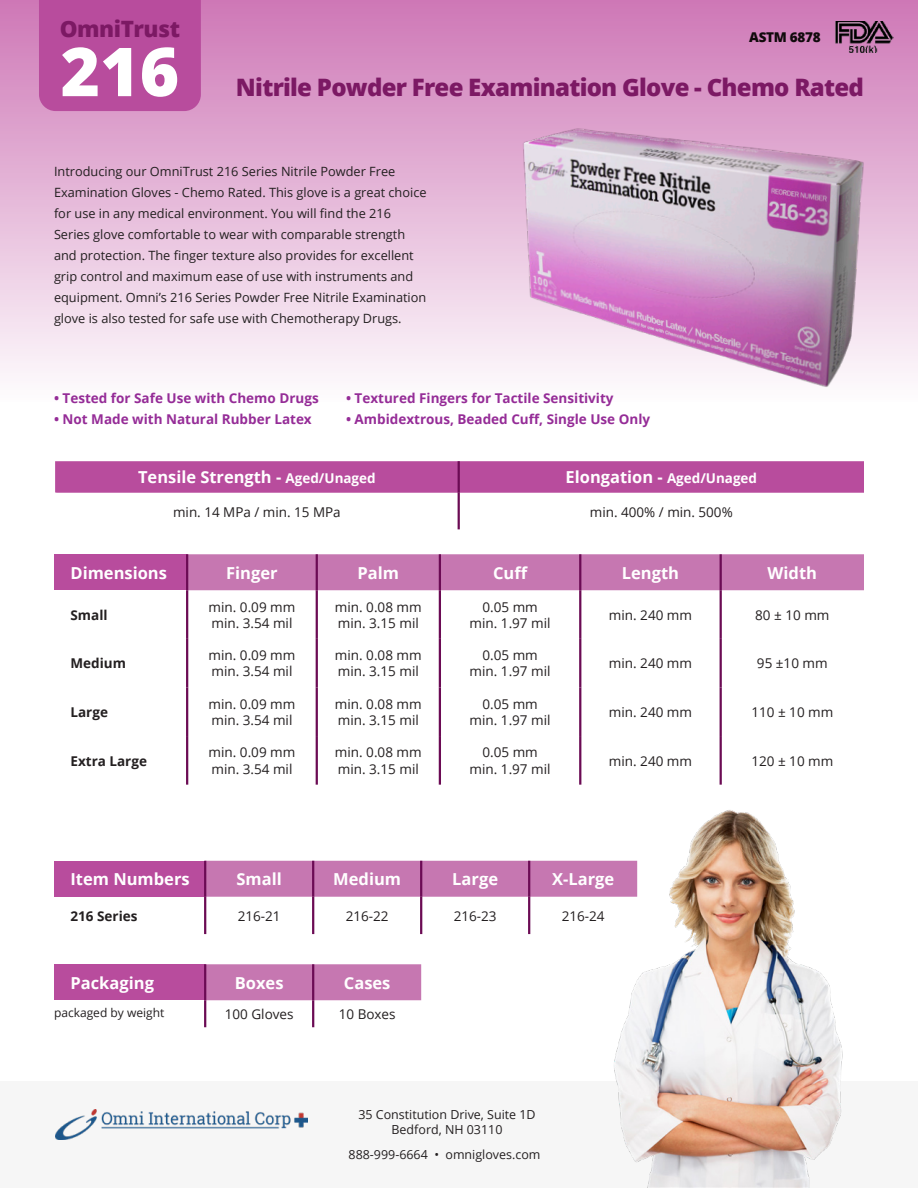
<style>
.page{position:relative;width:918px;height:1188px;background:#fff}
.page>*{position:absolute;margin:0;border:0;box-sizing:border-box;transform-origin:0 0}
.t1{font:800 67.5px "Open Sans";color:#fff}
.t2{font:800 24px "Open Sans";letter-spacing:-.03em;color:#7c1964}
.t3{font:800 22.5px "Open Sans";letter-spacing:-.02em;color:#7c1964}
.t4{font:700 16.5px "Open Sans";color:#fff}
.t5{font:13.5px "Open Sans";color:#231f20}
.t6{font:700 13.5px "Open Sans";color:#952c97}
.t7{font:700 13.5px "Open Sans";color:#231f20}
.t8{font:800 13.5px "Open Sans";letter-spacing:-.02em;color:#110a0c}
.t9{font:12.75px/21px "Open Sans";color:#231f20}
.t10{font:12.45px/15px "Open Sans";color:#231f20;text-align:center}
.t11{font:12px "Open Sans";color:#231f20}
.s1{font-size:13.5px}
</style>
<div class="page">
<div style="left:0;top:0;width:918px;height:402px;background:linear-gradient(to bottom,#ce77b6,#fefcfd)"></div>
<div style="left:0;top:1081px;width:918px;height:107px;background:#f6f6f6"></div>
<div style="left:39px;top:0;width:162px;height:111px;background:#b84c9d"></div>
<img style="left:470px;top:101px;width:429px;height:301px">
<img style="left:530px;top:810px;width:313px;height:378px">
<div style="left:55px;top:461px;width:809px;height:32px;background:#b84c9d"></div>
<hr style="left:458px;top:461px;width:2px;height:32px;background:#6b0b54">
<hr style="left:458px;top:493px;width:2px;height:36px;background:#6b0b54">
<div style="left:54px;top:861px;width:151px;height:36px;background:#b84c9d"></div>
<div style="left:206px;top:861px;width:431px;height:36px;background:#c677b1"></div>
<hr style="left:204px;top:861px;width:2px;height:36px;background:#6b0b54">
<hr style="left:312px;top:861px;width:2px;height:36px;background:#6b0b54">
<hr style="left:420px;top:861px;width:2px;height:36px;background:#6b0b54">
<hr style="left:528px;top:861px;width:2px;height:36px;background:#6b0b54">
<hr style="left:204px;top:897px;width:2px;height:37px;background:#6b0b54">
<hr style="left:312px;top:897px;width:2px;height:37px;background:#6b0b54">
<hr style="left:420px;top:897px;width:2px;height:37px;background:#6b0b54">
<hr style="left:528px;top:897px;width:2px;height:37px;background:#6b0b54">
<div style="left:54px;top:964px;width:151px;height:36px;background:#b84c9d"></div>
<div style="left:206px;top:964px;width:215px;height:36px;background:#c677b1"></div>
<hr style="left:204px;top:964px;width:2px;height:36px;background:#6b0b54">
<hr style="left:312px;top:964px;width:2px;height:36px;background:#6b0b54">
<hr style="left:204px;top:1000px;width:2px;height:27px;background:#6b0b54">
<hr style="left:312px;top:1000px;width:2px;height:27px;background:#6b0b54">
<div style="left:54px;top:554px;width:133px;height:36px;background:#b84c9d"></div>
<div style="left:188px;top:554px;width:676px;height:36px;background:#c677b1"></div>
<hr style="left:186px;top:554px;width:2px;height:36px;background:#6b0b54">
<hr style="left:316px;top:554px;width:2px;height:36px;background:#6b0b54">
<hr style="left:439px;top:554px;width:2px;height:36px;background:#6b0b54">
<hr style="left:579px;top:554px;width:2px;height:36px;background:#6b0b54">
<hr style="left:720px;top:554px;width:2px;height:36px;background:#6b0b54">
<hr style="left:186px;top:590px;width:2px;height:49px;background:#6b0b54">
<hr style="left:316px;top:590px;width:2px;height:49px;background:#6b0b54">
<hr style="left:439px;top:590px;width:2px;height:49px;background:#6b0b54">
<hr style="left:579px;top:590px;width:2px;height:49px;background:#6b0b54">
<hr style="left:720px;top:590px;width:2px;height:49px;background:#6b0b54">
<hr style="left:186px;top:639px;width:2px;height:48px;background:#6b0b54">
<hr style="left:316px;top:639px;width:2px;height:48px;background:#6b0b54">
<hr style="left:439px;top:639px;width:2px;height:48px;background:#6b0b54">
<hr style="left:579px;top:639px;width:2px;height:48px;background:#6b0b54">
<hr style="left:720px;top:639px;width:2px;height:48px;background:#6b0b54">
<hr style="left:186px;top:687px;width:2px;height:49px;background:#6b0b54">
<hr style="left:316px;top:687px;width:2px;height:49px;background:#6b0b54">
<hr style="left:439px;top:687px;width:2px;height:49px;background:#6b0b54">
<hr style="left:579px;top:687px;width:2px;height:49px;background:#6b0b54">
<hr style="left:720px;top:687px;width:2px;height:49px;background:#6b0b54">
<hr style="left:186px;top:736px;width:2px;height:49px;background:#6b0b54">
<hr style="left:316px;top:736px;width:2px;height:49px;background:#6b0b54">
<hr style="left:439px;top:736px;width:2px;height:49px;background:#6b0b54">
<hr style="left:579px;top:736px;width:2px;height:49px;background:#6b0b54">
<hr style="left:720px;top:736px;width:2px;height:49px;background:#6b0b54">
<img style="left:833px;top:21px;width:61px;height:32px">
<img style="left:56px;top:1110px;width:252px;height:30px">
<p class="t3" style="left:60px;top:11px;width:122px">OmniTrust</p>
<p class="t1" style="left:61px;top:20px;width:120px">216</p>
<p class="t8" style="left:749px;top:27px;width:73px">ASTM 6878</p>
<p class="t2" style="left:236px;top:69px;width:629px">Nitrile Powder Free Examination Glove - Chemo Rated</p>
<p class="t9" style="left:54px;top:161px;width:374px">Introducing our OmniTrust 216 Series Nitrile Powder Free Examination Gloves - Chemo Rated. This glove is a great choice for use in any medical environment. You will find the 216<br>Series glove comfortable to wear with comparable strength and protection. The finger texture also provides for excellent grip control and maximum ease of use with instruments and equipment. Omni’s 216 Series Powder Free Nitrile Examination glove is also tested for safe use with Chemotherapy Drugs.</p>
<p class="t6" style="left:54px;top:388px;width:266px">• Tested for Safe Use with Chemo Drugs</p>
<p class="t6" style="left:54px;top:409px;width:259px">• Not Made with Natural Rubber Latex</p>
<p class="t6" style="left:346px;top:388px;width:269px">• Textured Fingers for Tactile Sensitivity</p>
<p class="t6" style="left:346px;top:409px;width:306px">• Ambidextrous, Beaded Cuff, Single Use Only</p>
<p class="t4" style="left:138px;top:466px;width:239px">Tensile Strength - <span class="s1">Aged/Unaged</span></p>
<p class="t4" style="left:566px;top:466px;width:193px">Elongation - <span class="s1">Aged/Unaged</span></p>
<p class="t5" style="left:173px;top:503px;width:169px">min. 14 MPa / min. 15 MPa</p>
<p class="t5" style="left:590px;top:503px;width:144px">min. 400% / min. 500%</p>
<p class="t4" style="left:70px;top:561px;width:98px">Dimensions</p>
<p class="t4" style="left:226px;top:561px;width:53px">Finger</p>
<p class="t4" style="left:358px;top:561px;width:43px">Palm</p>
<p class="t4" style="left:493px;top:561px;width:36px">Cuff</p>
<p class="t4" style="left:622px;top:561px;width:59px">Length</p>
<p class="t4" style="left:768px;top:561px;width:51px">Width</p>
<p class="t7" style="left:70px;top:605px;width:39px">Small</p>
<p class="t5" style="left:209px;top:597px;width:88px">min. 0.09 mm</p>
<p class="t5" style="left:211px;top:614px;width:83px">min. 3.54 mil</p>
<p class="t5" style="left:335px;top:597px;width:88px">min. 0.08 mm</p>
<p class="t5" style="left:338px;top:614px;width:83px">min. 3.15 mil</p>
<p class="t5" style="left:482px;top:597px;width:57px">0.05 mm</p>
<p class="t5" style="left:470px;top:614px;width:83px">min. 1.97 mil</p>
<p class="t5" style="left:609px;top:606px;width:85px">min. 240 mm</p>
<p class="t5" style="left:755px;top:606px;width:76px">80 ± 10 mm</p>
<p class="t7" style="left:70px;top:654px;width:57px">Medium</p>
<p class="t5" style="left:209px;top:646px;width:88px">min. 0.09 mm</p>
<p class="t5" style="left:211px;top:662px;width:83px">min. 3.54 mil</p>
<p class="t5" style="left:335px;top:646px;width:88px">min. 0.08 mm</p>
<p class="t5" style="left:338px;top:662px;width:83px">min. 3.15 mil</p>
<p class="t5" style="left:482px;top:646px;width:57px">0.05 mm</p>
<p class="t5" style="left:470px;top:662px;width:83px">min. 1.97 mil</p>
<p class="t5" style="left:609px;top:654px;width:85px">min. 240 mm</p>
<p class="t5" style="left:757px;top:654px;width:72px">95 ±10 mm</p>
<p class="t7" style="left:70px;top:702px;width:39px">Large</p>
<p class="t5" style="left:209px;top:695px;width:88px">min. 0.09 mm</p>
<p class="t5" style="left:211px;top:711px;width:83px">min. 3.54 mil</p>
<p class="t5" style="left:335px;top:695px;width:88px">min. 0.08 mm</p>
<p class="t5" style="left:338px;top:711px;width:83px">min. 3.15 mil</p>
<p class="t5" style="left:482px;top:695px;width:57px">0.05 mm</p>
<p class="t5" style="left:470px;top:711px;width:83px">min. 1.97 mil</p>
<p class="t5" style="left:609px;top:703px;width:85px">min. 240 mm</p>
<p class="t5" style="left:751px;top:703px;width:83px">110 ± 10 mm</p>
<p class="t7" style="left:70px;top:751px;width:78px">Extra Large</p>
<p class="t5" style="left:209px;top:743px;width:88px">min. 0.09 mm</p>
<p class="t5" style="left:211px;top:759px;width:83px">min. 3.54 mil</p>
<p class="t5" style="left:335px;top:743px;width:88px">min. 0.08 mm</p>
<p class="t5" style="left:338px;top:759px;width:83px">min. 3.15 mil</p>
<p class="t5" style="left:482px;top:743px;width:57px">0.05 mm</p>
<p class="t5" style="left:470px;top:759px;width:83px">min. 1.97 mil</p>
<p class="t5" style="left:609px;top:751px;width:85px">min. 240 mm</p>
<p class="t5" style="left:751px;top:751px;width:83px">120 ± 10 mm</p>
<p class="t4" style="left:70px;top:867px;width:121px">Item Numbers</p>
<p class="t4" style="left:237px;top:867px;width:47px">Small</p>
<p class="t4" style="left:333px;top:867px;width:69px">Medium</p>
<p class="t4" style="left:452px;top:867px;width:47px">Large</p>
<p class="t4" style="left:552px;top:867px;width:64px">X-Large</p>
<p class="t7" style="left:70px;top:906px;width:68px">216 Series</p>
<p class="t5" style="left:238px;top:906px;width:44px">216-21</p>
<p class="t5" style="left:346px;top:906px;width:44px">216-22</p>
<p class="t5" style="left:454px;top:906px;width:44px">216-23</p>
<p class="t5" style="left:562px;top:906px;width:44px">216-24</p>
<p class="t4" style="left:70px;top:971px;width:85px">Packaging</p>
<p class="t4" style="left:235px;top:971px;width:50px">Boxes</p>
<p class="t4" style="left:344px;top:971px;width:48px">Cases</p>
<p class="t11" style="left:54px;top:1005px;width:112px">packaged by weight</p>
<p class="t5" style="left:225px;top:1005px;width:70px">100 Gloves</p>
<p class="t5" style="left:339px;top:1005px;width:58px">10 Boxes</p>
<p class="t10" style="left:358px;top:1107px;width:179px">35 Constitution Drive, Suite 1D<br>Bedford, NH 03110</p>
<p class="t10" style="left:349px;top:1147px;width:193px">888-999-6664 • omnigloves.com</p>
</div>
